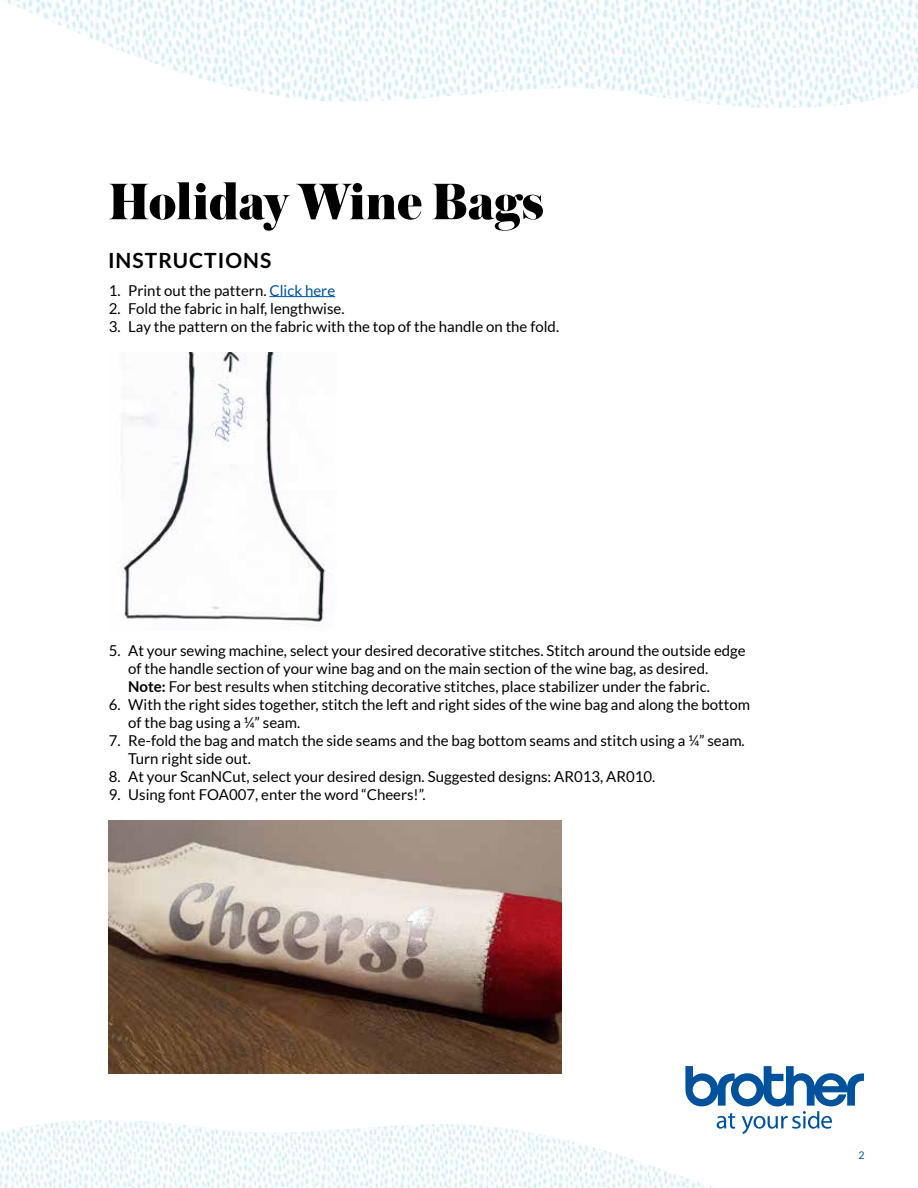
<style>
.page{position:relative;width:918px;height:1188px;background:#fff}
.page>*{position:absolute;margin:0;border:0;box-sizing:border-box;transform-origin:0 0}
.t1{font:900 53.85px "Austin";letter-spacing:-.01em;color:#000}
.t2{font:700 21px "Lato";letter-spacing:.05em;color:#000}
.t3{font:15px/18px "Lato";color:#000}
.t4{font:10.5px "Lato";color:#00529c}
.s1{color:#00529c}
.s2{font-weight:700}
</style>
<div class="page">
<svg style="left:685px;top:1066px;width:179px;height:68px"></svg>
<img style="left:7px;top:0;width:911px;height:108px">
<img style="left:0;top:1120px;width:717px;height:68px">
<hr style="left:269px;top:296px;width:66px;height:1px;background:#00529c">
<img style="left:109px;top:821px;width:453px;height:253px">
<img style="left:120px;top:352px;width:206px;height:272px">
<h1 class="t1" style="left:108px;top:162px;width:437px">Holiday Wine Bags</h1>
<h2 class="t2" style="left:108px;top:248px;width:165px">INSTRUCTIONS</h2>
<p class="t3" style="left:109px;top:281px;width:228px">1. Print out the pattern. <span class="s1">Click here</span></p>
<p class="t3" style="left:109px;top:299px;width:237px">2. Fold the fabric in half, lengthwise.</p>
<p class="t3" style="left:109px;top:317px;width:452px">3. Lay the pattern on the fabric with the top of the handle on the fold.</p>
<p class="t3" style="left:128px;top:641px;width:619px;text-indent:-20px">5. At your sewing machine, select your desired decorative stitches. Stitch around the outside edge of the handle section of your wine bag and on the main section of the wine bag, as desired.<br><span class="s2">Note:</span> For best results when stitching decorative stitches, place stabilizer under the fabric.</p>
<p class="t3" style="left:128px;top:695px;width:623px;text-indent:-19px">6. With the right sides together, stitch the left and right sides of the wine bag and along the bottom of the bag using a ¼” seam.</p>
<p class="t3" style="left:128px;top:731px;width:618px;text-indent:-20px">7. Re-fold the bag and match the side seams and the bag bottom seams and stitch using a ¼” seam.<br>Turn right side out.</p>
<p class="t3" style="left:109px;top:767px;width:548px">8. At your ScanNCut, select your desired design. Suggested designs: AR013, AR010.</p>
<p class="t3" style="left:109px;top:785px;width:318px">9. Using font FOA007, enter the word “Cheers!”.</p>
<p class="t4" style="left:858px;top:1149px;width:8px">2</p>
</div>
